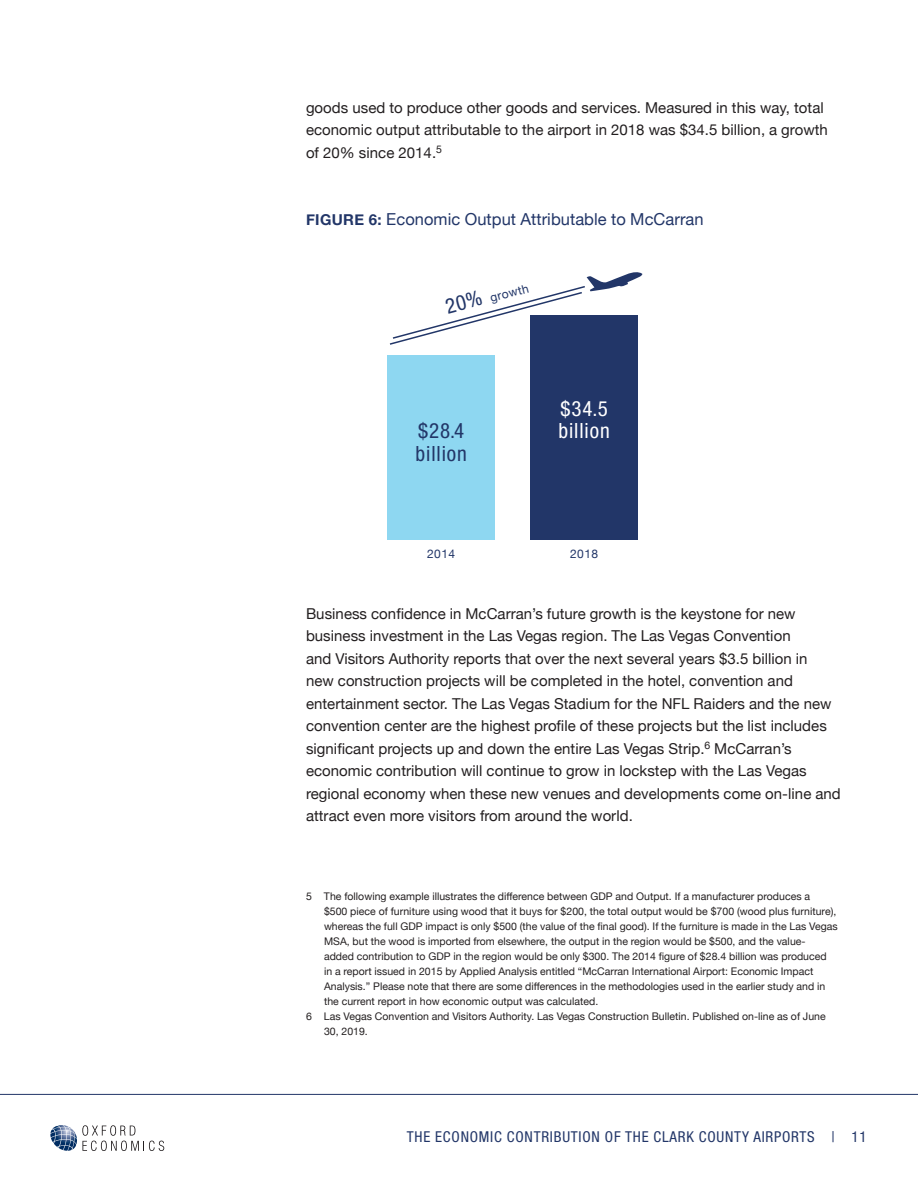
<style>
.page{position:relative;width:918px;height:1188px;background:#fff}
.page>*{position:absolute;margin:0;border:0;box-sizing:border-box;transform-origin:0 0}
.Figure_Text{font:condensed 21px/22.5px "Helvetica Neue LT Std";letter-spacing:.04em;color:#223668}
.Figure_Text-2{font:condensed 21px/22.5px "Helvetica Neue LT Std";letter-spacing:.04em;color:#fff}
.Figure_Title{font:16.5px "Helvetica Neue";letter-spacing:.005em;color:#223668}
.t1{font:15px/22.5px "Helvetica Neue";letter-spacing:.005em;color:#231f20}
.t2{font:condensed 15px "Helvetica Neue LT Std";letter-spacing:.05em;color:#223668}
.Figure_Text-3{font:12px "Helvetica Neue";letter-spacing:.045em;color:#223668}
.Footnote_Text{font:10.5px/15px "Helvetica Neue";letter-spacing:.005em;color:#231f20}
.s1{font-weight:700;font-size:15px}
.s2{font-family:"Helvetica Neue LT Std";font-stretch:condensed;font-size:21px}
</style>
<div class="page">
<svg style="left:50px;top:1125px;width:114px;height:26px"></svg>
<hr style="left:0;top:1094px;width:918px;height:1px;background:#223668">
<div style="left:530px;top:315px;width:108px;height:225px;background:#223668"></div>
<div style="left:387px;top:355px;width:108px;height:185px;background:#8ed7f1"></div>
<svg style="left:389px;top:272px;width:254px;height:73px"></svg>
<p class="t1" style="left:306px;top:97px;width:523px">goods used to produce other goods and services. Measured in this way, total economic output attributable to the airport in 2018 was $34.5 billion, a growth of 20% since 2014. <sup>5</sup></p>
<p class="Figure_Title" style="left:306px;top:207px;width:399px"><span class="s1">FIGURE 6:</span> Economic Output Attributable to McCarran</p>
<p class="Figure_Text-3" style="left:445px;top:301px;width:86px;rotate:-15deg"><span class="s2">20%</span> growth</p>
<p class="Figure_Text" style="left:416px;top:419px;width:53px">$28.4 billion</p>
<p class="Figure_Text-2" style="left:559px;top:397px;width:53px">$34.5 billion</p>
<p class="Figure_Text-3" style="left:427px;top:545px;width:30px">2014</p>
<p class="Figure_Text-3" style="left:570px;top:545px;width:30px">2018</p>
<p class="t1" style="left:306px;top:603px;width:536px">Business confidence in McCarran’s future growth is the keystone for new business investment in the Las Vegas region. The Las Vegas Convention<br>and Visitors Authority reports that over the next several years $3. 5 billion in<br>new construction projects will be completed in the hotel, convention and entertainment sector. The Las Vegas Stadium for the NFL Raiders and the new convention center are the highest profile of these projects but the list includes significant projects up and down the entire Las Vegas Strip.<sup>6</sup> McCarran’s economic contribution will continue to grow in lockstep with the Las Vegas regional economy when these new venues and developments come on-line and attract even more visitors from around the world.</p>
<p class="Footnote_Text" style="left:324px;top:889px;width:515px;text-indent:-18px">5 The following example illustrates the difference between GDP and Output. If a manufacturer produces a<br>$500 piece of furniture using wood that it buys for $200, the total output would be $700 (wood plus furniture), whereas the full GDP impact is only $500 (the value of the final good). If the furniture is made in the Las Vegas MSA, but the wood is imported from elsewhere, the output in the region would be $500, and the value&shy;added contribution to GDP in the region would be only $300. The 2014 figure of $28.4 billion was produced<br>in a report issued in 2015 by Applied Analysis entitled “McCarran International Airport: Economic Impact Analysis.” Please note that there are some differences in the methodologies used in the earlier study and in the current report in how economic output was calculated.</p>
<p class="Footnote_Text" style="left:324px;top:1009px;width:503px;text-indent:-18px">6 Las Vegas Convention and Visitors Authority. Las Vegas Construction Bulletin. Published on-line as of June<br>30, 2019.</p>
<h3 class="t2" style="left:407px;top:1128px;width:461px">THE ECONOMIC CONTRIBUTION OF THE CLARK COUNTY AIRPORTS | 11</h3>
</div>
